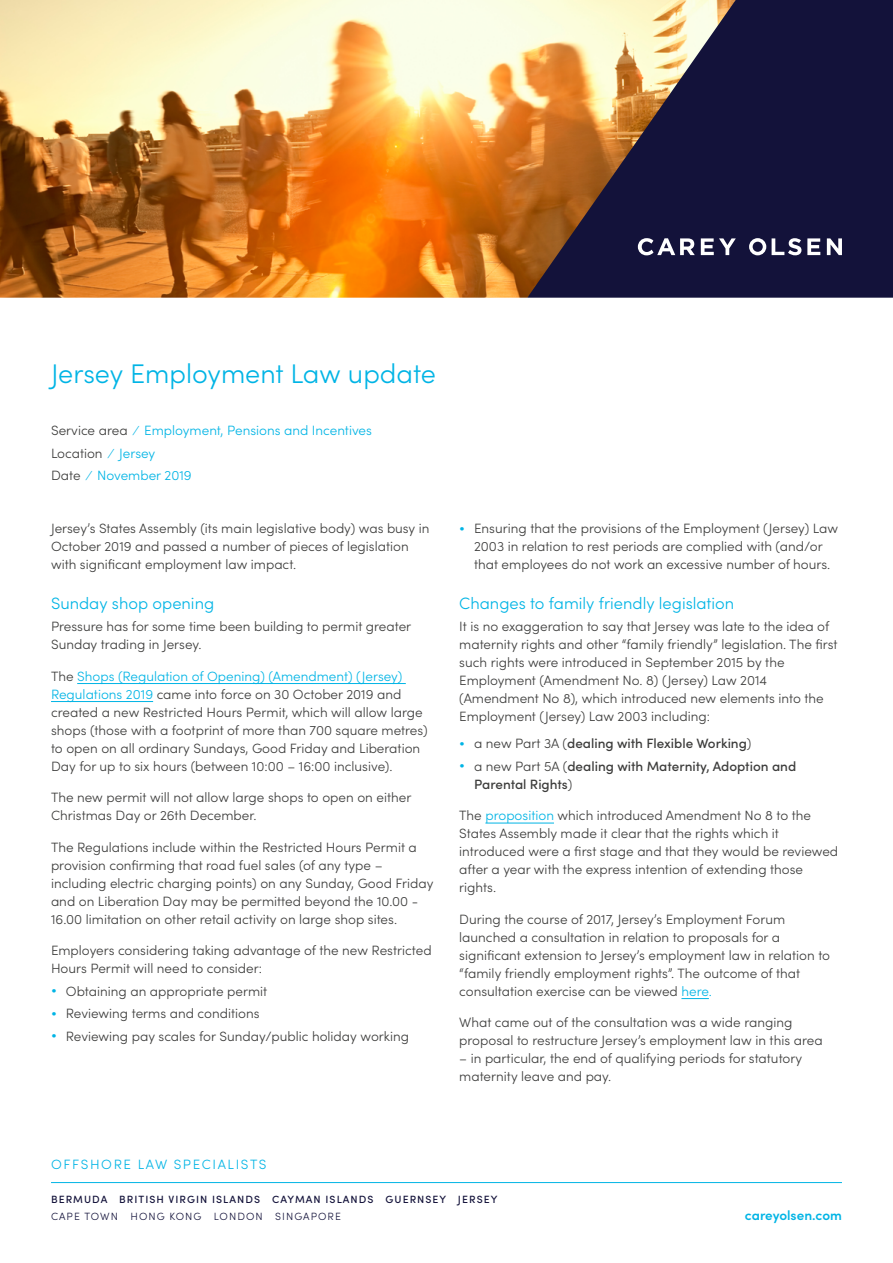
<style>
.page{position:relative;width:893px;height:1263px;background:#fff}
.page>*{position:absolute;margin:0;border:0;box-sizing:border-box;transform-origin:0 0}
.t1{font:300 27px "Sofia Pro";color:#00b4e5}
.t2{font:300 16.5px "Sofia Pro";color:#00b4e5}
.t3{font:300 13.5px/18px "Sofia Pro";color:#3c3c3b}
.t4{font:500 13.5px/18px "Sofia Pro";color:#3c3c3b}
.t5{font:300 13.5px/22.5px "Sofia Pro";color:#00b4e5}
.t6{font:300 13.5px "Sofia Pro";letter-spacing:.12em;color:#00b4e5}
.t7{font:600 13.5px "Sofia Pro";color:#00b4e5}
.t8{font:500 10.5px "Sofia Pro";letter-spacing:.1em;color:#13123a}
.t9{font:300 10.5px "Sofia Pro";letter-spacing:.1em;color:#13123a}
.s1{color:#3c3c3b}
.s2{color:#00b4e5}
.s3{font-weight:300;color:#00b4e5}
.s4{font-weight:300}
</style>
<div class="page">
<hr style="left:77px;top:683px;width:329px;height:1px;background:#00b4e5">
<hr style="left:51px;top:701px;width:102px;height:1px;background:#00b4e5">
<hr style="left:485px;top:823px;width:69px;height:1px;background:#00b4e5">
<svg style="left:681px;top:998px;width:28px;height:1px"></svg>
<hr style="left:51px;top:1182px;width:791px;height:1px;background:#00b4e5">
<img style="left:0;top:0;width:527px;height:298px">
<svg style="left:527px;top:0;width:366px;height:298px;background:#4e3f49"></svg>
<svg style="left:701px;top:238px;width:35px;height:17px"></svg>
<svg style="left:772px;top:238px;width:29px;height:17px"></svg>
<svg style="left:807px;top:238px;width:13px;height:17px"></svg>
<svg style="left:827px;top:238px;width:15px;height:17px"></svg>
<svg style="left:749px;top:238px;width:17px;height:17px"></svg>
<svg style="left:638px;top:238px;width:57px;height:17px"></svg>
<h1 class="t1" style="left:51px;top:354px;width:387px">Jersey Employment Law update</h1>
<p class="t5" style="left:51px;top:418px;width:322px"><span class="s1">Service area</span> ⁄ Employment, Pensions and Incentives<br><span class="s1">Location</span> ⁄ Jersey<br><span class="s1">Date</span> ⁄ November 2019</p>
<p class="t3" style="left:51px;top:518px;width:380px">Jersey’s States Assembly (its main legislative body) was busy in<br>October 2019 and passed a number of pieces of legislation with significant employment law impact.</p>
<p class="t2" style="left:51px;top:591px;width:165px">Sunday shop opening</p>
<p class="t3" style="left:51px;top:616px;width:362px">Pressure has for some time been building to permit greater<br>Sunday trading in Jersey.</p>
<p class="t3" style="left:51px;top:666px;width:378px">The <span class="s2">Shops (Regulation of Opening) (Amendment) (Jersey)<br>Regulations 2019</span> came into force on 30 October 2019 and created a new Restricted Hours Permit, which will allow large shops (those with a footprint of more than 700 square metres) to open on all ordinary Sundays, Good Friday and Liberation Day for up to six hours (between 10:00 – 16:00 inclusive).</p>
<p class="t3" style="left:51px;top:787px;width:362px">The new permit will not allow large shops to open on either<br>Christmas Day or 26th December.</p>
<p class="t3" style="left:51px;top:837px;width:384px">The Regulations include within the Restricted Hours Permit a provision confirming that road fuel sales (of any type – including electric charging points) on any Sunday, Good Friday and on Liberation Day may be permitted beyond the 10.00 - 16.00 limitation on other retail activity on large shop sites.</p>
<p class="t3" style="left:51px;top:940px;width:382px">Employers considering taking advantage of the new Restricted<br>Hours Permit will need to consider:</p>
<p class="t3" style="left:51px;top:981px;width:218px"><span class="s2">•</span> Obtaining an appropriate permit</p>
<p class="t3" style="left:51px;top:1003px;width:210px"><span class="s2">•</span> Reviewing terms and conditions</p>
<p class="t3" style="left:51px;top:1026px;width:360px"><span class="s2">•</span> Reviewing pay scales for Sunday/public holiday working</p>
<p class="t3" style="left:459px;top:518px;width:380px;text-align:center"><span class="s2">•</span> Ensuring that the provisions of the Employment (Jersey) Law<br>2003 in relation to rest periods are complied with (and/or<br>that employees do not work an excessive number of hours.</p>
<p class="t2" style="left:459px;top:591px;width:277px">Changes to family friendly legislation</p>
<p class="t3" style="left:459px;top:616px;width:380px">It is no exaggeration to say that Jersey was late to the idea of maternity rights and other “family friendly” legislation. The first such rights were introduced in September 2015 by the Employment (Amendment No. 8) (Jersey) Law 2014 (Amendment No 8), which introduced new elements into the Employment (Jersey) Law 2003 including:</p>
<p class="t4" style="left:459px;top:733px;width:294px"><span class="s3">•</span> <span class="s4">a new Part 3A (</span>dealing with Flexible Working<span class="s4">)</span></p>
<p class="t4" style="left:474px;top:756px;width:324px;text-indent:-15px"><span class="s3">•</span> <span class="s4">a new Part 5A (</span>dealing with Maternity, Adoption and<br>Parental Rights<span class="s4">)</span></p>
<p class="t3" style="left:459px;top:805px;width:380px">The <span class="s2">proposition</span> which introduced Amendment No 8 to the States Assembly made it clear that the rights which it introduced were a first stage and that they would be reviewed after a year with the express intention of extending those rights.</p>
<p class="t3" style="left:459px;top:909px;width:372px">During the course of 2017, Jersey’s Employment Forum launched a consultation in relation to proposals for a significant extension to Jersey’s employment law in relation to “family friendly employment rights”. The outcome of that consultation exercise can be viewed <span class="s2">here.</span></p>
<p class="t3" style="left:459px;top:1012px;width:365px">What came out of the consultation was a wide ranging proposal to restructure Jersey’s employment law in this area</p>
<p class="t3" style="left:459px;top:1048px;width:344px">– in particular, the end of qualifying periods for statutory maternity leave and pay.</p>
<p class="t6" style="left:51px;top:1155px;width:217px">OFFSHORE LAW SPECIALISTS</p>
<p class="t8" style="left:51px;top:1191px;width:448px">BERMUDA BRITISH VIRGIN ISLANDS CAYMAN ISLANDS GUERNSEY JERSEY</p>
<p class="t9" style="left:51px;top:1209px;width:291px">CAPE TOWN HONG KONG LONDON SINGAPORE</p>
<p class="t7" style="left:745px;top:1205px;width:98px">careyolsen.com</p>
</div>
